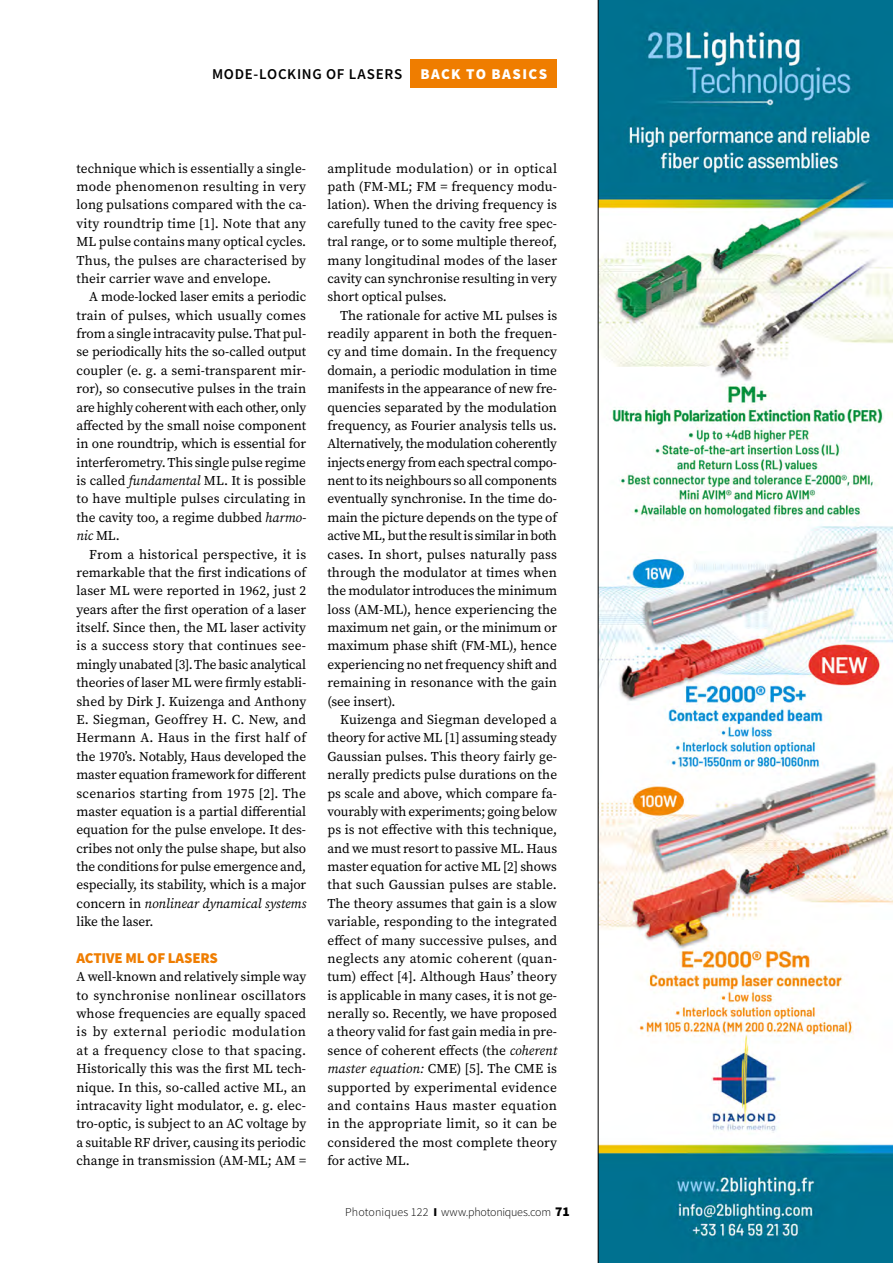
<style>
.page{position:relative;width:893px;height:1263px;background:#fff}
.page>*{position:absolute;margin:0;border:0;box-sizing:border-box;transform-origin:0 0}
.t1{font:600 15px "Source Sans Pro";letter-spacing:.05em;color:#000}
.t2{font:900 15px "Source Sans Pro";letter-spacing:-.01em;color:#ef7d00}
.t3{font:13.5px/18.3px "Source Serif Pro";color:#000;text-align:justify}
.t4{font:300 12px "Source Sans Pro";letter-spacing:.005em;color:#000}
.s1{font-weight:900;color:#fff}
.s2{font-style:italic}
.s3{font-weight:900}
.s4{font-weight:900;font-size:13.5px}
</style>
<div class="page">
<div style="left:411px;top:60px;width:146px;height:28px;background:#ef7d00"></div>
<img style="left:598px;top:0;width:295px;height:1263px">
<p class="t1" style="left:212px;top:64px;width:337px">MODE-LOCKING OF LASERS <span class="s1">BACK TO BASICS</span></p>
<p class="t3" style="left:77px;top:159px;width:231px">technique which is essentially a single&shy;mode phenomenon resulting in very long pulsations compared with the ca&shy;vity roundtrip time [1]. Note that any ML pulse contains many optical cycles.<br>Thus, the pulses are characterised by their carrier wave and envelope.</p>
<p class="t3" style="left:77px;top:288px;width:231px;text-indent:13px">A mode-locked laser emits a periodic train of pulses, which usually comes from a single intracavity pulse. That pul&shy;se periodically hits the so-called output coupler (e. g. a semi-transparent mir&shy;ror), so consecutive pulses in the train are highly coherent with each other, only affected by the small noise component in one roundtrip, which is essential for interferometry. This single pulse regime is called <span class="s2">fundamental</span> ML. It is possible to have multiple pulses circulating in the cavity too, a regime dubbed <span class="s2">harmo&shy;nic</span> ML.</p>
<p class="t3" style="left:77px;top:545px;width:231px;text-indent:13px">From a historical perspective, it is remarkable that the first indications of laser ML were reported in 1962, just 2 years after the first operation of a laser itself. Since then, the ML laser activity is a success story that continues see&shy;mingly unabated [3]. The basic analytical theories of laser ML were firmly establi&shy;shed by Dirk J. Kuizenga and Anthony E. Siegman, Geoffrey H. C. New, and Hermann A. Haus in the first half of the 1970’s. Notably, Haus developed the master equation framework for different scenarios starting from 1975 [2]. The master equation is a partial differential equation for the pulse envelope. It des&shy;cribes not only the pulse shape, but also the conditions for pulse emergence and, especially, its stability, which is a major concern in <span class="s2">nonlinear dynamical systems </span>like the laser.</p>
<p class="t2" style="left:77px;top:947px;width:143px">ACTIVE ML OF LASERS</p>
<p class="t3" style="left:77px;top:968px;width:231px">A well-known and relatively simple way to synchronise nonlinear oscillators whose frequencies are equally spaced is by external periodic modulation at a frequency close to that spacing.<br>Historically this was the first ML tech&shy;nique. In this, so-called active ML, an intracavity light modulator, e. g. elec&shy;tro-optic, is subject to an AC voltage by a suitable RF driver, causing its periodic change in transmission (AM-ML; AM =</p>
<p class="t3" style="left:327px;top:159px;width:231px">amplitude modulation) or in optical path (FM-ML; FM = frequency modu&shy;lation). When the driving frequency is carefully tuned to the cavity free spec&shy;tral range, or to some multiple thereof, many longitudinal modes of the laser cavity can synchronise resulting in very short optical pulses.</p>
<p class="t3" style="left:327px;top:306px;width:231px;text-indent:13px">The rationale for active ML pulses is readily apparent in both the frequen&shy;cy and time domain. In the frequency domain, a periodic modulation in time manifests in the appearance of new fre&shy;quencies separated by the modulation frequency, as Fourier analysis tells us.<br>Alternatively, the modulation coherently injects energy from each spectral compo&shy;nent to its neighbours so all components eventually synchronise. In the time do&shy;main the picture depends on the type of active ML, but the result is similar in both cases. In short, pulses naturally pass through the modulator at times when the modulator introduces the minimum loss (AM-ML), hence experiencing the maximum net gain, or the minimum or maximum phase shift (FM-ML), hence experiencing no net frequency shift and remaining in resonance with the gain (see insert).</p>
<p class="t3" style="left:327px;top:710px;width:231px;text-indent:13px">Kuizenga and Siegman developed a theory for active ML [1] assuming steady Gaussian pulses. This theory fairly ge&shy;nerally predicts pulse durations on the ps scale and above, which compare fa&shy;vourably with experiments; going below ps is not effective with this technique, and we must resort to passive ML. Haus master equation for active ML [2] shows that such Gaussian pulses are stable.<br>The theory assumes that gain is a slow variable, responding to the integrated effect of many successive pulses, and neglects any atomic coherent (quan&shy;tum) effect [4]. Although Haus’ theory is applicable in many cases, it is not ge&shy;nerally so. Recently, we have proposed a theory valid for fast gain media in pre&shy;sence of coherent effects (the <span class="s2">coherent master equation:</span> CME) [5]. The CME is supported by experimental evidence and contains Haus master equation in the appropriate limit, so it can be considered the most complete theory for active ML.</p>
<p class="t4" style="left:345px;top:1205px;width:226px">Photoniques 122 <span class="s3">I</span> www.photoniques.com <span class="s4">71</span></p>
</div>
